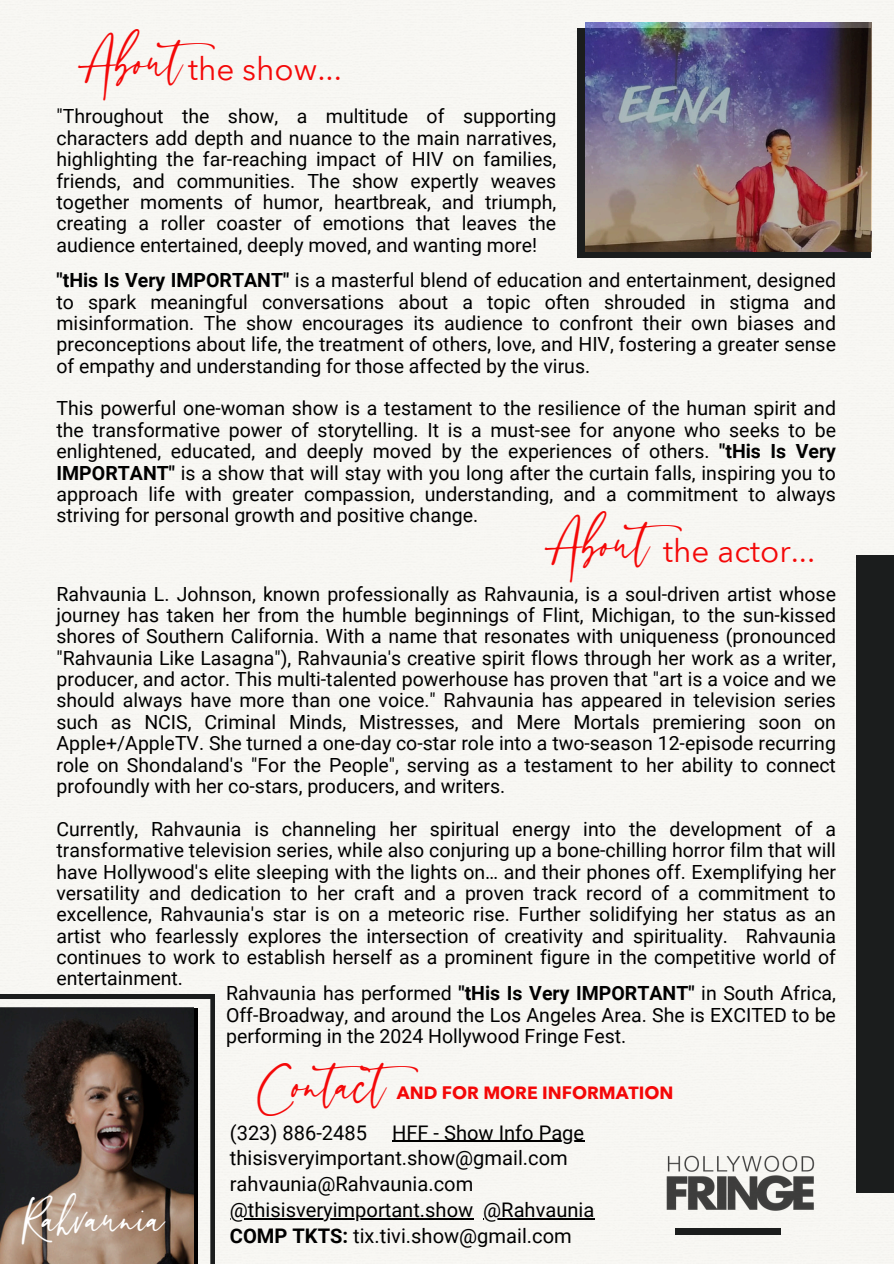
<style>
.page{position:relative;width:894px;height:1264px;background:#fff}
.page>*{position:absolute;margin:0;border:0;box-sizing:border-box;transform-origin:0 0}
.t1{font:49.5px "Sinthya";color:#f40808}
.t2{font:44.55px "Sinthya";color:#fff}
.t3{font:31.5px "Avenir Next Thai Modern";color:#f40808}
.t4{font:20.1px/25.8px "Roboto";color:#000}
.t5{font:19.5px/21.3px "Roboto";color:#000;text-align:justify}
.t6{font:700 17.7px "Avenir Next Thai Modern";color:#f40808}
.s1{font-weight:700}
</style>
<div class="page">
<div style="left:0;top:0;width:893px;height:1263px;background:#f7f7f3"></div>
<div style="left:577px;top:28px;width:293px;height:230px;background:#1b1d1d"></div>
<img style="left:585px;top:22px;width:286px;height:230px">
<svg style="left:0;top:994px;width:215px;height:269px"></svg>
<div style="left:0;top:1007px;width:198px;height:256px;background:linear-gradient(to bottom,#000,#000)"></div>
<img style="left:0;top:1007px;width:193px;height:256px">
<div style="left:855px;top:555px;width:38px;height:638px;background:#1b1d1d"></div>
<img style="left:663px;top:1152px;width:153px;height:87px">
<hr style="left:392px;top:1140px;width:192px;height:1px;background:#000">
<hr style="left:230px;top:1218px;width:243px;height:1px;background:#000">
<hr style="left:483px;top:1218px;width:111px;height:1px;background:#000">
<h4 class="t1" style="left:89px;top:34px;width:139px">About</h4>
<h4 class="t3" style="left:188px;top:44px;width:155px">the show...</h4>
<h1 class="t5" style="left:56px;top:106px;width:501px">"Throughout the show, a multitude of supporting characters add depth and nuance to the main narratives, highlighting the far-reaching impact of HIV on families, friends, and communities. The show expertly weaves together moments of humor, heartbreak, and triumph, creating a roller coaster of emotions that leaves the audience entertained, deeply moved, and wanting more!</h1>
<h3 class="t5" style="left:56px;top:270px;width:780px"><span class="s1">"tHis Is Very IMPORTANT"</span> is a masterful blend of education and entertainment, designed to spark meaningful conversations about a topic often shrouded in stigma and misinformation. The show encourages its audience to confront their own biases and preconceptions about life, the treatment of others, love, and HIV, fostering a greater sense of empathy and understanding for those affected by the virus.</h3>
<h4 class="t5" style="left:56px;top:398px;width:780px">This powerful one-woman show is a testament to the resilience of the human spirit and the transformative power of storytelling. It is a must-see for anyone who seeks to be enlightened, educated, and deeply moved by the experiences of others. <span class="s1">"tHis Is Very IMPORTANT"</span> is a show that will stay with you long after the curtain falls, inspiring you to approach life with greater compassion, understanding, and a commitment to always striving for personal growth and positive change.</h4>
<h3 class="t1" style="left:556px;top:516px;width:139px">About</h3>
<h4 class="t3" style="left:663px;top:526px;width:153px">the actor...</h4>
<h4 class="t5" style="left:56px;top:583px;width:780px">Rahvaunia L. Johnson, known professionally as Rahvaunia, is a soul-driven artist whose journey has taken her from the humble beginnings of Flint, Michigan, to the sun-kissed shores of Southern California. With a name that resonates with uniqueness (pronounced "Rahvaunia Like Lasagna"), Rahvaunia's creative spirit flows through her work as a writer, producer, and actor. This multi-talented powerhouse has proven that "art is a voice and we should always have more than one voice." Rahvaunia has appeared in television series such as NCIS, Criminal Minds, Mistresses, and Mere Mortals premiering soon on Apple+/AppleTV. She turned a one-day co-star role into a two-season 12-episode recurring role on Shondaland's "For the People", serving as a testament to her ability to connect profoundly with her co-stars, producers, and writers.</h4>
<h4 class="t5" style="left:56px;top:818px;width:780px">Currently, Rahvaunia is channeling her spiritual energy into the development of a transformative television series, while also conjuring up a bone-chilling horror film that will have Hollywood's elite sleeping with the lights on… and their phones off. Exemplifying her versatility and dedication to her craft and a proven track record of a commitment to excellence, Rahvaunia's star is on a meteoric rise. Further solidifying her status as an artist who fearlessly explores the intersection of creativity and spirituality. Rahvaunia continues to work to establish herself as a prominent figure in the competitive world of entertainment.</h4>
<h2 class="t5" style="left:226px;top:983px;width:611px">Rahvaunia has performed <span class="s1">"tHis Is Very IMPORTANT"</span> in South Africa, Off-Broadway, and around the Los Angeles Area. She is EXCITED to be performing in the 2024 Hollywood Fringe Fest.</h2>
<h1 class="t6" style="left:397px;top:1078px;width:278px">AND FOR MORE INFORMATION</h1>
<p class="t4" style="left:230px;top:1119px;width:139px">(323) 886-2485</p>
<h1 class="t1" style="left:258px;top:1057px;width:174px">Contact</h1>
<h4 class="t4" style="left:230px;top:1119px;width:356px;text-indent:162px">HFF - Show Info Page thisisveryimportant.show@gmail.com rahvaunia@Rahvaunia.com</h4>
<p class="t4" style="left:230px;top:1197px;width:366px">@thisisveryimportant.show @Rahvaunia<br><span class="s1">COMP TKTS:</span> tix.tivi.show@gmail.com</p>
<h1 class="t2" style="left:23px;top:1193px;width:144px">Rahvaunia</h1>
</div>
